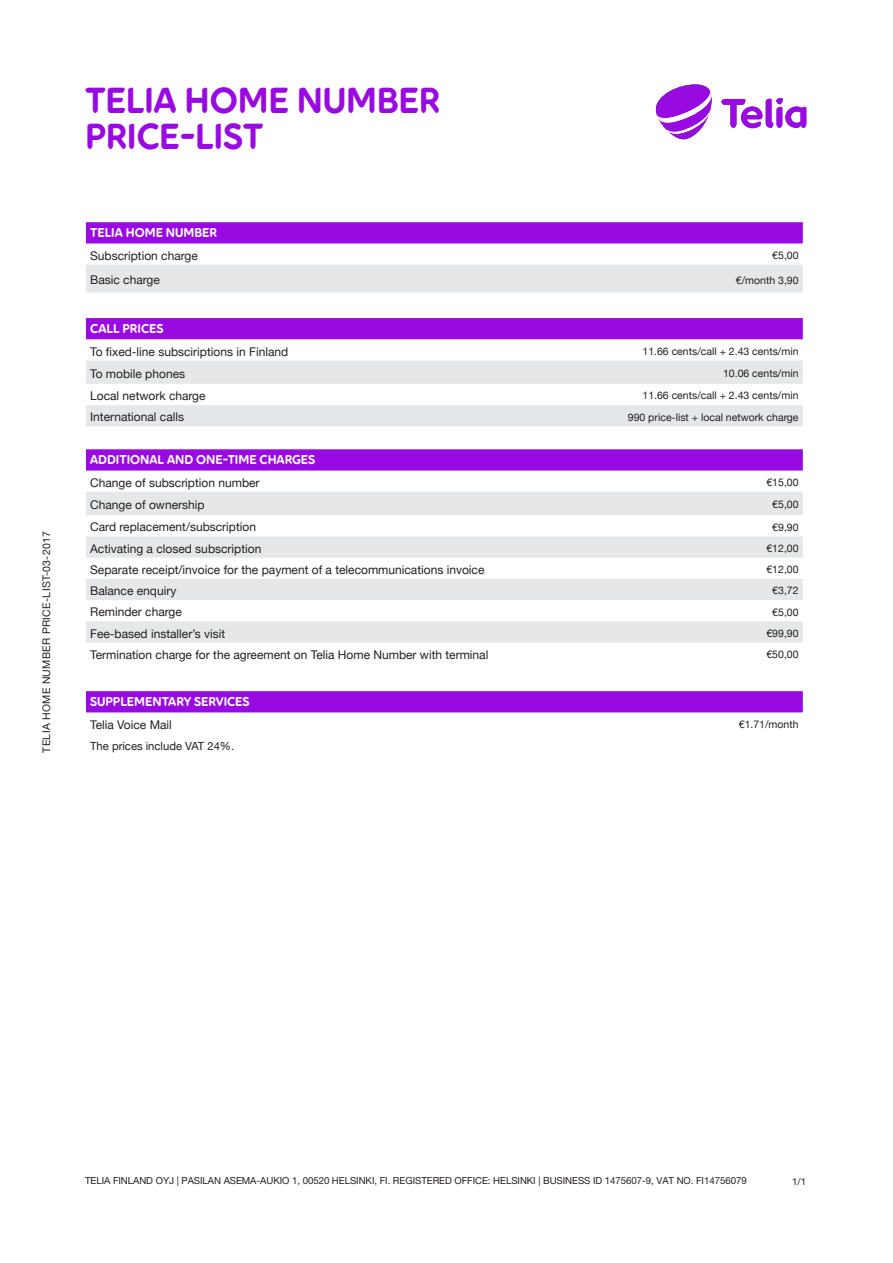
<style>
.page{position:relative;width:893px;height:1263px;background:#fff}
.page>*{position:absolute;margin:0;border:0;box-sizing:border-box;transform-origin:0 0}
.t1{font:36px/36px "Pebble";letter-spacing:-.005em;color:#990ae3}
.Table_Text{font:12.75px "Pebble";color:#fff}
.t2{font:12px "Helvetica Neue";color:#231f20}
.t3{font:11.25px "Helvetica Neue";color:#231f20}
.Table_Text-2{font:10.5px "Helvetica Neue";color:#231f20}
.t4{font:10.5px "Helvetica Neue LT";letter-spacing:.03em;color:#231f20}
.t5{font:9.75px "Helvetica Neue LT Std";letter-spacing:-.005em;color:#231f20}
.t6{font:9.75px "Helvetica Neue LT";color:#231f20}
</style>
<div class="page">
<svg style="left:721px;top:98px;width:85px;height:30px"></svg>
<svg style="left:656px;top:84px;width:56px;height:55px"></svg>
<div style="left:86px;top:222px;width:717px;height:21px;background:#990ae3"></div>
<div style="left:86px;top:265px;width:717px;height:28px;background:#e6e7e9"></div>
<div style="left:86px;top:318px;width:717px;height:21px;background:#990ae3"></div>
<svg style="left:86px;top:361px;width:717px;height:65px;fill:#e6e7e9"></svg>
<svg style="left:86px;top:449px;width:717px;height:22px;background:#9c12e3"></svg>
<svg style="left:86px;top:492px;width:717px;height:151px;fill:#e6e7e9"></svg>
<div style="left:86px;top:691px;width:717px;height:21px;background:#990ae3"></div>
<p class="t4" style="left:40px;top:753px;width:223px;rotate:-90deg">TELIA HOME NUMBER PRICE-LIST-03-2017</p>
<p class="t1" style="left:85px;top:82px;width:357px">TELIA HOME NUMBER<br>PRICE-LIST</p>
<p class="Table_Text" style="left:90px;top:225px;width:128px">TELIA HOME NUMBER</p>
<p class="t2" style="left:90px;top:247px;width:109px">Subscription charge</p>
<p class="Table_Text-2" style="left:772px;top:248px;width:28px">€5,00</p>
<p class="t2" style="left:90px;top:271px;width:71px">Basic charge</p>
<p class="Table_Text-2" style="left:736px;top:272px;width:64px">€/month 3,90</p>
<p class="Table_Text" style="left:90px;top:321px;width:75px">CALL PRICES</p>
<p class="t2" style="left:90px;top:343px;width:200px">To fixed-line subsciriptions in Finland</p>
<p class="Table_Text-2" style="left:642px;top:344px;width:158px">11.66 cents/call + 2.43 cents/min</p>
<p class="t2" style="left:90px;top:365px;width:96px">To mobile phones</p>
<p class="Table_Text-2" style="left:723px;top:366px;width:77px">10.06 cents/min</p>
<p class="t2" style="left:90px;top:387px;width:117px">Local network charge</p>
<p class="Table_Text-2" style="left:642px;top:388px;width:158px">11.66 cents/call + 2.43 cents/min</p>
<p class="t2" style="left:90px;top:408px;width:95px">International calls</p>
<p class="Table_Text-2" style="left:628px;top:409px;width:172px">990 price-list + local network charge</p>
<p class="Table_Text" style="left:90px;top:452px;width:227px">ADDITIONAL AND ONE-TIME CHARGES</p>
<p class="t2" style="left:90px;top:474px;width:171px">Change of subscription number</p>
<p class="Table_Text-2" style="left:766px;top:475px;width:34px">€15,00</p>
<p class="t2" style="left:90px;top:496px;width:116px">Change of ownership</p>
<p class="Table_Text-2" style="left:772px;top:497px;width:28px">€5,00</p>
<p class="t2" style="left:90px;top:518px;width:167px">Card replacement/subscription</p>
<p class="Table_Text-2" style="left:772px;top:519px;width:28px">€9,90</p>
<p class="t2" style="left:90px;top:540px;width:173px">Activating a closed subscription</p>
<p class="Table_Text-2" style="left:766px;top:541px;width:34px">€12,00</p>
<p class="t2" style="left:90px;top:561px;width:396px">Separate receipt/invoice for the payment of a telecommunications invoice</p>
<p class="Table_Text-2" style="left:766px;top:562px;width:34px">€12,00</p>
<p class="t2" style="left:90px;top:582px;width:88px">Balance enquiry</p>
<p class="Table_Text-2" style="left:772px;top:583px;width:28px">€3,72</p>
<p class="t2" style="left:90px;top:603px;width:93px">Reminder charge</p>
<p class="Table_Text-2" style="left:772px;top:604px;width:28px">€5,00</p>
<p class="t2" style="left:90px;top:625px;width:137px">Fee-based installer’s visit</p>
<p class="Table_Text-2" style="left:766px;top:626px;width:34px">€99,90</p>
<p class="t2" style="left:90px;top:646px;width:400px">Termination charge for the agreement on Telia Home Number with terminal</p>
<p class="Table_Text-2" style="left:766px;top:647px;width:34px">€50,00</p>
<p class="Table_Text" style="left:90px;top:694px;width:161px">SUPPLEMENTARY SERVICES</p>
<p class="t2" style="left:90px;top:716px;width:83px">Telia Voice Mail</p>
<p class="Table_Text-2" style="left:739px;top:717px;width:61px">€1.71/month</p>
<p class="t3" style="left:90px;top:737px;width:146px">The prices include VAT 24%.</p>
<p class="t5" style="left:85px;top:1175px;width:663px">TELIA FINLAND OYJ | PASILAN ASEMA-AUKIO 1, 00520 HELSINKI, FI. REGISTERED OFFICE: HELSINKI | BUSINESS ID 1475607-9, VAT NO. FI14756079</p>
<p class="t6" style="left:792px;top:1175px;width:16px">1/1</p>
</div>
